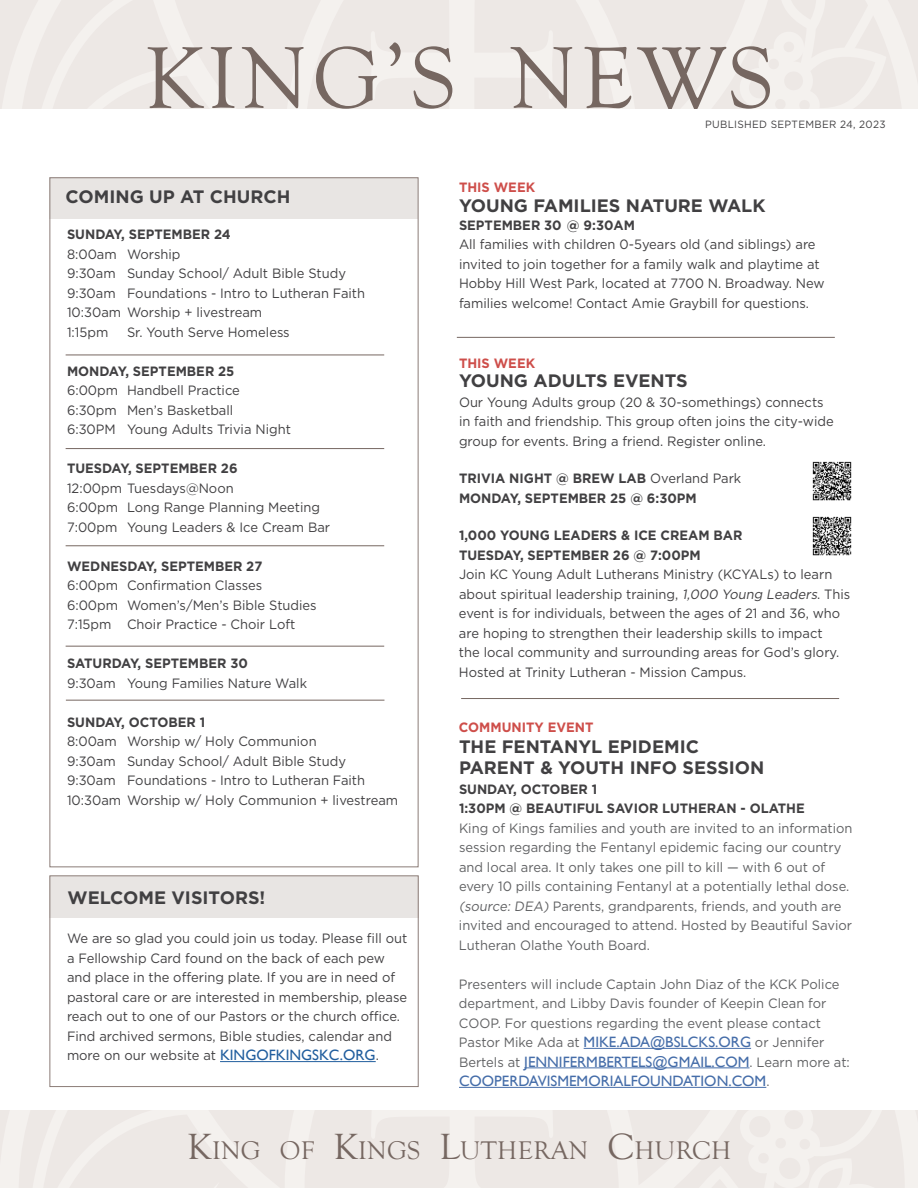
<style>
.page{position:relative;width:918px;height:1188px;background:#fff}
.page>*{position:absolute;margin:0;border:0;box-sizing:border-box;transform-origin:0 0}
.t1{font:90px "Goudy Old Style T";letter-spacing:.05em;color:#766761}
.t2{font:26.25px "Goudy Old Style T";letter-spacing:.015em;color:#766761}
.t3{font:700 18px/21px "Gotham";color:#414042}
.t4{font:15px/19.5px "Gill Sans";color:#456da9}
.t5{font:13.5px/19.5px "Gotham";color:#414042;scale:.96 1}
.t6{font:13.5px/19.5px "Gotham";color:#606163;scale:.96 1}
.t7{font:700 13.5px/19.5px "Gotham";color:#414042;scale:.96 1}
.t8{font:700 13.5px "Gotham";color:#ce4e4a;scale:.96 1}
.t9{font:10.5px "Gotham";letter-spacing:.03em;color:#414042;scale:.96 1}
.s1{font-family:"Gill Sans";font-size:15px;color:#215e9e}
.s2{font-weight:400}
.s3{font-style:italic}
.s4{font-family:"Gill Sans";font-size:15px;color:#456da9}
.s5{font-family:"Gotham";font-size:13.5px;color:#606163}
.s6{font-size:37.5px}
</style>
<div class="page">
<svg style="left:0;top:1111px;width:918px;height:77px;background:#efeae7"></svg>
<svg style="left:0;top:0;width:918px;height:109px;background:#efeae7"></svg>
<hr style="left:220px;top:1061px;width:156px;height:1px;background:#215e9e">
<hr style="left:66px;top:355px;width:318px;height:1px;background:#766761">
<hr style="left:66px;top:646px;width:318px;height:1px;background:#766761">
<hr style="left:66px;top:448px;width:318px;height:1px;background:#766761">
<hr style="left:66px;top:545px;width:318px;height:1px;background:#766761">
<hr style="left:584px;top:1048px;width:167px;height:1px;background:#456da9">
<hr style="left:524px;top:1067px;width:226px;height:1px;background:#456da9">
<hr style="left:459px;top:1087px;width:307px;height:1px;background:#456da9">
<hr style="left:66px;top:700px;width:318px;height:1px;background:#766761">
<hr style="left:457px;top:337px;width:378px;height:1px;background:#766761">
<hr style="left:461px;top:698px;width:378px;height:1px;background:#766761">
<img style="left:812px;top:461px;width:40px;height:40px">
<img style="left:812px;top:516px;width:40px;height:40px">
<div style="left:50px;top:877px;width:369px;height:41px;background:#e8e5e3"></div>
<div style="left:50px;top:875px;width:369px;height:212px;border:1px solid #8b7c77"></div>
<div style="left:50px;top:177px;width:368px;height:41px;background:#e8e5e3"></div>
<h1 class="t1" style="left:144px;top:29px;width:631px">KING’S NEWS</h1>
<p class="t9" style="left:705px;top:118px;width:189px">PUBLISHED SEPTEMBER 24, 2023</p>
<h3 class="t3" style="left:66px;top:186px;width:226px">COMING UP AT CHURCH</h3>
<p class="t7" style="left:67px;top:225px;width:172px">SUNDAY, SEPTEMBER 24</p>
<p class="t5" style="left:67px;top:244px;width:312px">8:00am Worship<br>9:30am Sunday School/ Adult Bible Study<br>9:30am Foundations - Intro to Lutheran Faith<br>10:30am Worship + livestream<br>1:15pm</p>
<p class="t5" style="left:127px;top:322px;width:171px">Sr. Youth Serve Homeless</p>
<p class="t7" style="left:67px;top:361px;width:176px">MONDAY, SEPTEMBER 25</p>
<p class="t5" style="left:67px;top:380px;width:235px">6:00pm Handbell Practice<br>6:30pm Men’s Basketball<br>6:30PM Young Adults Trivia Night</p>
<p class="t7" style="left:67px;top:459px;width:179px">TUESDAY, SEPTEMBER 26</p>
<p class="t5" style="left:67px;top:478px;width:276px">12:00pm Tuesdays@Noon<br>6:00pm Long Range Planning Meeting<br>7:00pm Young Leaders &amp; Ice Cream Bar</p>
<p class="t7" style="left:67px;top:556px;width:205px">WEDNESDAY, SEPTEMBER 27</p>
<p class="t5" style="left:67px;top:575px;width:262px">6:00pm Confirmation Classes<br>6:00pm Women’s/Men’s Bible Studies<br>7:15pm Choir Practice - Choir Loft</p>
<p class="t7" style="left:67px;top:654px;width:190px">SATURDAY, SEPTEMBER 30</p>
<p class="t5" style="left:67px;top:673px;width:252px">9:30am Young Families Nature Walk</p>
<p class="t7" style="left:67px;top:712px;width:145px">SUNDAY, OCTOBER 1</p>
<p class="t5" style="left:67px;top:731px;width:347px">8:00am Worship w/ Holy Communion<br>9:30am Sunday School/ Adult Bible Study<br>9:30am Foundations - Intro to Lutheran Faith 10:30am Worship w/ Holy Communion + livestream</p>
<h3 class="t3" style="left:67px;top:887px;width:199px">WELCOME VISITORS!</h3>
<p class="t5" style="left:67px;top:929px;width:356px">We are so glad you could join us today. Please fill out a Fellowship Card found on the back of each pew and place in the offering plate. If you are in need of pastoral care or are interested in membership, please reach out to one of our Pastors or the church office.<br>Find archived sermons, Bible studies, calendar and more on our website at <span class="s1">KINGOFKINGSKC.ORG</span>.</p>
<p class="t8" style="left:459px;top:179px;width:81px">THIS WEEK</p>
<h3 class="t3" style="left:459px;top:195px;width:308px">YOUNG FAMILIES NATURE WALK</h3>
<p class="t7" style="left:459px;top:215px;width:185px">SEPTEMBER 30 @ 9:30AM</p>
<p class="t5" style="left:459px;top:234px;width:382px">All families with children 0-5years old (and siblings) are invited to join together for a family walk and playtime at Hobby Hill West Park, located at 7700 N. Broadway. New families welcome! Contact Amie Graybill for questions.</p>
<p class="t8" style="left:459px;top:354px;width:81px">THIS WEEK</p>
<h3 class="t3" style="left:459px;top:370px;width:230px">YOUNG ADULTS EVENTS</h3>
<p class="t5" style="left:459px;top:392px;width:392px">Our Young Adults group (20 &amp; 30-somethings) connects in faith and friendship. This group often joins the city-wide group for events. Bring a friend. Register online.</p>
<p class="t7" style="left:459px;top:469px;width:296px">TRIVIA NIGHT @ BREW LAB <span class="s2">Overland Park<br></span>MONDAY, SEPTEMBER 25 @ 6:30PM</p>
<p class="t7" style="left:459px;top:526px;width:297px">1,000 YOUNG LEADERS &amp; ICE CREAM BAR<br>TUESDAY, SEPTEMBER 26 @ 7:00PM</p>
<p class="t5" style="left:459px;top:564px;width:409px">Join KC Young Adult Lutherans Ministry (KCYALs) to learn about spiritual leadership training, <span class="s3">1,000 Young Leaders</span>. This event is for individuals, between the ages of 21 and 36, who are hoping to strengthen their leadership skills to impact<br>the local community and surrounding areas for God’s glory.<br>Hosted at Trinity Lutheran - Mission Campus.</p>
<p class="t8" style="left:459px;top:718px;width:142px">COMMUNITY EVENT</p>
<h3 class="t3" style="left:459px;top:736px;width:307px">THE FENTANYL EPIDEMIC<br>PARENT &amp; YOUTH INFO SESSION</h3>
<p class="t7" style="left:459px;top:779px;width:362px">SUNDAY, OCTOBER 1<br>1:30PM @ BEAUTIFUL SAVIOR LUTHERAN - OLATHE</p>
<p class="t6" style="left:459px;top:818px;width:412px">King of Kings families and youth are invited to an information session regarding the Fentanyl epidemic facing our country and local area. It only takes one pill to kill — with 6 out of every 10 pills containing Fentanyl at a potentially lethal dose. (source: DEA) Parents, grandparents, friends, and youth are invited and encouraged to attend. Hosted by Beautiful Savior Lutheran Olathe Youth Board.</p>
<p class="t6" style="left:459px;top:974px;width:398px">Presenters will include Captain John Diaz of the KCK Police department, and Libby Davis founder of Keepin Clean for COOP. For questions regarding the event please contact Pastor Mike Ada at <span class="s4">MIKE.ADA@BSLCKS.ORG</span> or Jennifer</p>
<p class="t4" style="left:459px;top:1052px;width:392px"><span class="s5">Bertels at</span> JENNIFERMBERTELS@GMAIL.COM<span class="s5">. Learn more at:<br></span>COOPERDAVISMEMORIALFOUNDATION.COM<span class="s5">.</span></p>
<h2 class="t2" style="left:187px;top:1136px;width:545px"><span class="s6">K</span>ING OF <span class="s6">K</span>INGS <span class="s6">L</span>UTHERAN <span class="s6">C</span>HURCH</h2>
</div>
